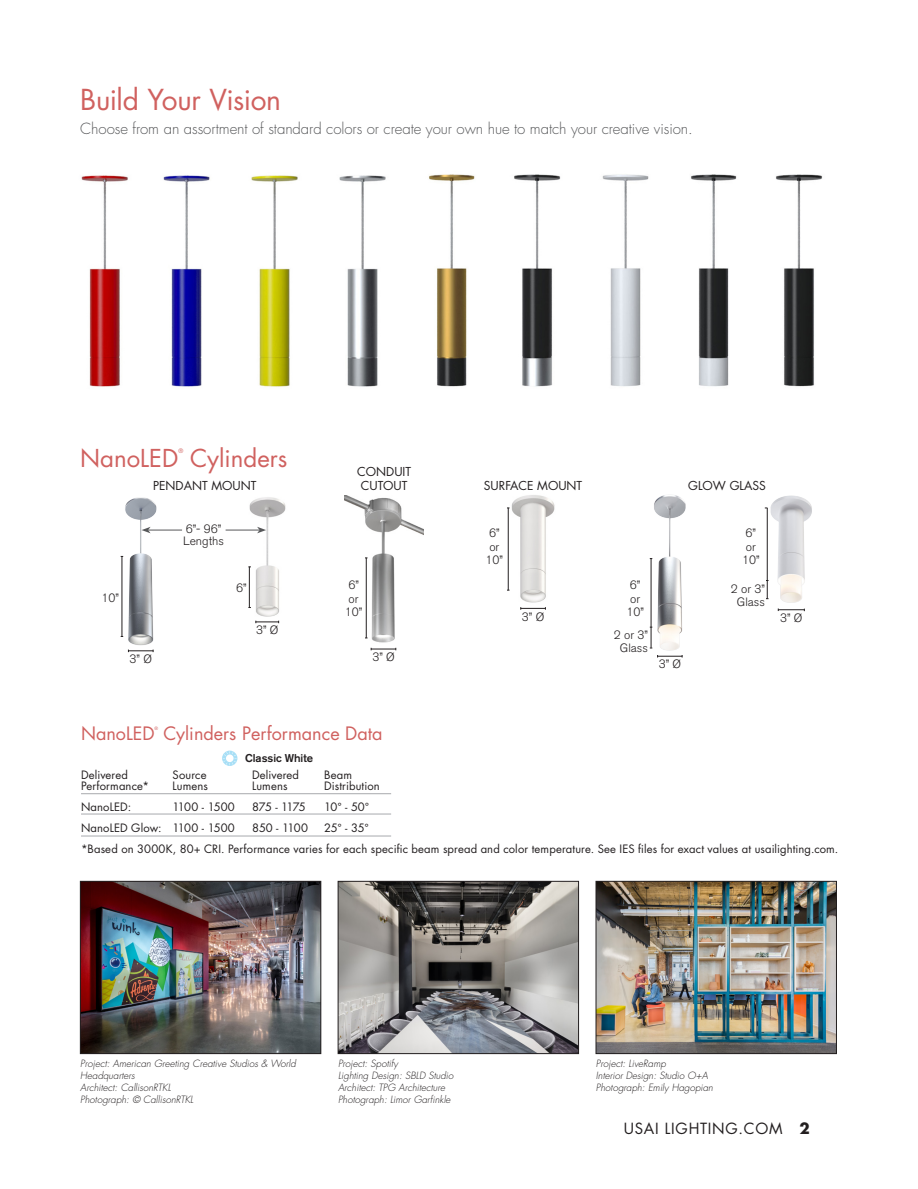
<style>
.page{position:relative;width:918px;height:1189px;background:#fff}
.page>*{position:absolute;margin:0;border:0;box-sizing:border-box;transform-origin:0 0}
.t1{font:28.2px "Futura Std";letter-spacing:-.02em;color:#d0615f}
.t2{font:24px "Futura Std";color:#d0615f}
.t3{font:18px "Futura Std";color:#d0615f}
.t4{font:300 15px "Futura Std";letter-spacing:-.005em;color:#57585a}
.t5{font:15px "Futura Std";letter-spacing:.05em;color:#231f20}
.t6{font:300 12px/13.5px "Akzidenz Grotesk BE";color:#231f20;text-align:center}
.t7{font:12px/13.5px "Futura Std";color:#231f20}
.t8{font:11.25px/21px "Futura Std";letter-spacing:.01em;color:#231f20}
.t9{font:500 11.25px "Akzidenz Grotesk BE";color:#231f20}
.t10{font:11.25px "Futura Std";letter-spacing:-.03em;color:#231f20}
.t11{font:italic 300 9.75px/12px "Futura Std";color:#231f20}
.t12{font:6px "Futura Std";color:#d0615f}
.t13{font:4.5px "Futura Std";color:#d0615f}
.s1{font-family:"Arial"}
.s2{font-weight:700}
</style>
<div class="page">
<img style="left:81px;top:175px;width:47px;height:212px">
<img style="left:163px;top:175px;width:47px;height:212px">
<img style="left:251px;top:175px;width:47px;height:212px">
<img style="left:339px;top:175px;width:47px;height:212px">
<img style="left:429px;top:174px;width:46px;height:213px">
<img style="left:514px;top:174px;width:47px;height:213px">
<img style="left:602px;top:174px;width:47px;height:213px">
<img style="left:691px;top:174px;width:46px;height:213px">
<img style="left:776px;top:174px;width:47px;height:213px">
<img style="left:82px;top:883px;width:237px;height:168px">
<div style="left:80px;top:881px;width:241px;height:172px;border:1px solid #231f20"></div>
<img style="left:340px;top:883px;width:236px;height:168px">
<div style="left:338px;top:881px;width:240px;height:172px;border:1px solid #231f20"></div>
<img style="left:598px;top:883px;width:236px;height:168px">
<div style="left:596px;top:881px;width:240px;height:172px;border:1px solid #231f20"></div>
<img style="left:123px;top:497px;width:36px;height:149px">
<img style="left:345px;top:495px;width:78px;height:148px">
<img style="left:245px;top:497px;width:41px;height:119px">
<img style="left:508px;top:495px;width:47px;height:108px">
<img style="left:765px;top:495px;width:47px;height:116px">
<hr style="left:122px;top:556px;width:1px;height:80px;background:#231f20">
<svg style="left:128px;top:649px;width:26px;height:3px"></svg>
<hr style="left:225px;top:529px;width:34px;height:1px;background:#57585a">
<svg style="left:257px;top:526px;width:9px;height:7px"></svg>
<hr style="left:249px;top:566px;width:1px;height:41px;background:#231f20">
<svg style="left:255px;top:620px;width:24px;height:3px"></svg>
<hr style="left:148px;top:529px;width:34px;height:1px;background:#57585a">
<svg style="left:142px;top:526px;width:8px;height:7px"></svg>
<hr style="left:508px;top:507px;width:1px;height:83px;background:#231f20">
<svg style="left:520px;top:607px;width:26px;height:2px"></svg>
<img style="left:649px;top:495px;width:37px;height:163px">
<hr style="left:767px;top:507px;width:1px;height:91px;background:#231f20">
<svg style="left:778px;top:608px;width:27px;height:3px"></svg>
<hr style="left:650px;top:558px;width:1px;height:89px;background:#231f20">
<svg style="left:657px;top:654px;width:26px;height:3px"></svg>
<hr style="left:366px;top:557px;width:1px;height:80px;background:#231f20">
<svg style="left:371px;top:647px;width:25px;height:3px"></svg>
<hr style="left:81px;top:793px;width:310px;height:1px;background:#a8a9ad">
<hr style="left:81px;top:813px;width:310px;height:1px;background:#a8a9ad">
<svg style="left:223px;top:751px;width:14px;height:14px"></svg>
<hr style="left:81px;top:835px;width:310px;height:1px;background:#a8a9ad">
<h1 class="t1" style="left:80px;top:82px;width:202px">Build Your Vision</h1>
<h3 class="t4" style="left:80px;top:119px;width:614px">Choose from an assortment of standard colors or create your own hue to match your creative vision.</h3>
<h2 class="t2" style="left:80px;top:442px;width:100px">NanoLED</h2>
<p class="t12" style="left:178px;top:446px;width:6px">®</p>
<h2 class="t2" style="left:190px;top:442px;width:99px">Cylinders</h2>
<p class="t7" style="left:153px;top:478px;width:105px">PENDANT MOUNT</p>
<p class="t7" style="left:357px;top:465px;width:55px">CONDUIT<br>CUTOUT</p>
<p class="t7" style="left:484px;top:478px;width:100px">SURFACE MOUNT</p>
<p class="t7" style="left:688px;top:478px;width:79px">GLOW GLASS</p>
<p class="t6" style="left:183px;top:523px;width:42px;line-height:12px;text-align:left">6”- 96”<br>Lengths</p>
<p class="t6" style="left:485px;top:526px;width:19px">6” or<br>10”</p>
<p class="t6" style="left:742px;top:526px;width:19px">6” or<br>10”</p>
<p class="t6" style="left:101px;top:591px;width:19px">10”</p>
<p class="t6" style="left:236px;top:581px;width:12px">6”</p>
<p class="t6" style="left:345px;top:578px;width:19px">6” or<br>10”</p>
<p class="t6" style="left:626px;top:578px;width:19px">6” or<br>10”</p>
<p class="t6" style="left:522px;top:609px;width:24px">3” Ø</p>
<p class="t6" style="left:731px;top:582px;width:36px">2 or 3”<br>Glass</p>
<p class="t6" style="left:780px;top:611px;width:24px">3” Ø</p>
<p class="t6" style="left:130px;top:652px;width:24px">3” Ø</p>
<p class="t6" style="left:256px;top:623px;width:24px">3” Ø</p>
<p class="t6" style="left:372px;top:650px;width:24px">3” Ø</p>
<p class="t6" style="left:614px;top:627px;width:36px">2 or 3”<br>Glass</p>
<p class="t6" style="left:658px;top:657px;width:24px">3” Ø</p>
<h3 class="t3" style="left:81px;top:722px;width:75px">NanoLED</h3>
<p class="t13" style="left:155px;top:725px;width:5px">®</p>
<h3 class="t3" style="left:163px;top:722px;width:221px">Cylinders Performance Data</h3>
<p class="t9" style="left:245px;top:751px;width:70px">Classic White</p>
<p class="t8" style="left:81px;top:764px;width:48px">Delivered</p>
<p class="t8" style="left:172px;top:764px;width:35px">Source</p>
<p class="t8" style="left:252px;top:764px;width:48px">Delivered</p>
<p class="t8" style="left:324px;top:764px;width:29px">Beam</p>
<p class="t8" style="left:81px;top:775px;width:70px">Performance*</p>
<p class="t8" style="left:172px;top:775px;width:37px">Lumens</p>
<p class="t8" style="left:252px;top:775px;width:37px">Lumens</p>
<p class="t8" style="left:324px;top:775px;width:57px">Distribution</p>
<p class="t8" style="left:81px;top:796px;width:52px">NanoLED:</p>
<p class="t10" style="left:172px;top:799px;width:64px">1100 - 1500</p>
<p class="t8" style="left:252px;top:796px;width:55px">875 - 1175</p>
<p class="t8" style="left:324px;top:796px;width:47px">10<span class="s1">°</span> - 50<span class="s1">°</span></p>
<p class="t8" style="left:81px;top:817px;width:155px">NanoLED Glow: 1100 - 1500</p>
<p class="t8" style="left:252px;top:817px;width:57px">850 - 1100</p>
<p class="t8" style="left:81px;top:817px;width:758px;text-indent:243px">25<span class="s1">°</span> - 35<span class="s1">°<br></span>*Based on 3000K, 80+ CRI. Performance varies for each specific beam spread and color temperature. See IES files for exact values at usailighting.com.</p>
<p class="t11" style="left:80px;top:1056px;width:217px">Project: American Greeting Creative Studios &amp; World<br>Headquarters<br>Architect: CallisonRTKL<br>Photograph: © CallisonRTKL</p>
<p class="t11" style="left:338px;top:1056px;width:117px">Project: Spotify<br>Lighting Design: SBLD Studio<br>Architect: TPG Architecture<br>Photograph: Limor Garfinkle</p>
<p class="t11" style="left:596px;top:1056px;width:119px">Project: LiveRamp<br>Interior Design: Studio O+A<br>Photograph: Emily Hagopian</p>
<h3 class="t5" style="left:623px;top:1118px;width:187px">USAI LIGHTING.COM <span class="s2">2</span></h3>
</div>
